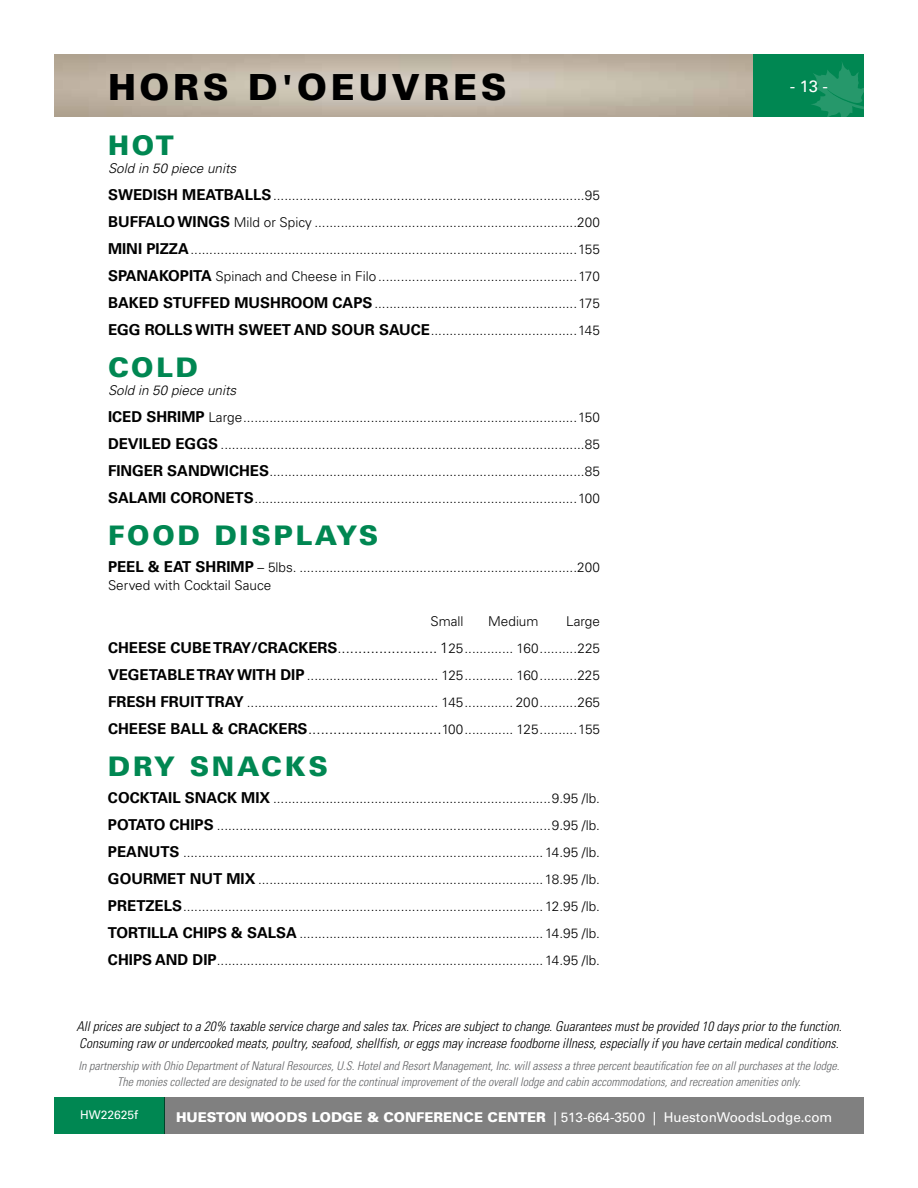
<style>
.page{position:relative;width:918px;height:1188px;background:#fff}
.page>*{position:absolute;margin:0;border:0;box-sizing:border-box;transform-origin:0 0}
.t1{font:900 36px "Univers LT Std";letter-spacing:.1em;color:#000}
.t2{font:900 27px "Univers LT Std";letter-spacing:.1em;color:#008752}
.t3{font:16.5px "Univers LT Std";color:#fff}
.t4{font:300 15px "Univers LT Std";color:#000}
.t5{font:300 13.5px/27px "Univers LT Std";color:#000}
.t6{font:italic 300 condensed 13.5px/16.2px "Univers LT Std";color:#000}
.t7{font:13.5px "Univers LT Std";color:#fff}
.t8{font:italic 300 condensed 12px/16.2px "Univers LT Std";color:#636466;text-align:center}
.t9{font:12px "Univers LT Std";color:#fff}
.s1{font-style:italic}
.s2{font-weight:700;font-size:15px}
.s3{font-size:15px}
.s4{font-weight:700}
.s5{font-size:13.5px}
.s6{font-weight:900}
</style>
<div class="page">
<img style="left:54px;top:54px;width:700px;height:63px">
<div style="left:754px;top:54px;width:110px;height:63px;background:#008752"></div>
<svg style="left:811px;top:63px;width:53px;height:54px"></svg>
<div style="left:54px;top:1097px;width:110px;height:37px;background:#008752"></div>
<div style="left:164px;top:1097px;width:700px;height:37px;background:#808080"></div>
<h1 class="t1" style="left:108px;top:64px;width:400px">HORS D'OEUVRES</h1>
<h2 class="t2" style="left:108px;top:128px;width:67px">HOT</h2>
<p class="t5" style="left:108px;top:155px;width:494px"><span class="s1">Sold in 50 piece units<br></span><span class="s2">SWEDISH MEATBALLS</span>...................................................................................95<br><span class="s2">BUFFALO WINGS</span> Mild or Spicy ......................................................................200<br><span class="s2">MINI PIZZA</span>.......................................................................................................155<br><span class="s2">SPANAKOPITA</span> Spinach and Cheese in Filo .....................................................170<br><span class="s2">BAKED STUFFED MUSHROOM CAPS</span>......................................................175<br><span class="s2">EGG ROLLS WITH SWEET AND SOUR SAUCE</span>.......................................145</p>
<h2 class="t2" style="left:108px;top:350px;width:92px">COLD</h2>
<p class="t5" style="left:108px;top:377px;width:494px"><span class="s1">Sold in 50 piece units<br></span><span class="s2">ICED SHRIMP</span> Large.........................................................................................150<br><span class="s2">DEVILED EGGS</span> .................................................................................................85<br><span class="s2">FINGER SANDWICHES</span>....................................................................................85<br><span class="s2">SALAMI CORONETS</span>......................................................................................100</p>
<h2 class="t2" style="left:108px;top:518px;width:272px">FOOD DISPLAYS</h2>
<p class="t5" style="left:108px;top:558px;width:493px;line-height:18px"><span class="s2">PEEL &amp; EAT SHRIMP</span> – 5lbs. ..........................................................................200<br>Served with Cocktail Sauce</p>
<p class="t5" style="left:431px;top:608px;width:34px">Small</p>
<p class="t5" style="left:488px;top:608px;width:52px">Medium</p>
<p class="t5" style="left:108px;top:608px;width:494px;text-align:justify;text-indent:458px">Large <span class="s2">CHEESE CUBE TRAY/CRACKERS</span><span class="s3">........................ 1</span>25............. 160..........225<br><span class="s2">VEGETABLE TRAY WITH DIP</span> ................................... 125............. 160..........225<br><span class="s2">FRESH FRUIT TRAY</span> ................................................... 145............. 200..........265</p>
<p class="t4" style="left:108px;top:720px;width:494px"><span class="s4">CHEESE BALL &amp; CRACKERS</span>................................<span class="s5">100............. 125..........155</span></p>
<h2 class="t2" style="left:108px;top:749px;width:222px">DRY SNACKS</h2>
<p class="t5" style="left:108px;top:785px;width:494px;text-align:justify"><span class="s2">COCKTAIL SNACK MIX</span> ..........................................................................9.95 /lb.<br><span class="s2">POTATO CHIPS</span> .........................................................................................9.95 /lb.<br><span class="s2">PEANUTS</span> ................................................................................................14.95 /lb.<br><span class="s2">GOURMET NUT MIX</span> ............................................................................18.95 /lb.<br><span class="s2">PRETZELS</span>................................................................................................12.95 /lb.<br><span class="s2">TORTILLA CHIPS &amp; SALSA</span> .................................................................14.95 /lb.<br><span class="s2">CHIPS AND DIP</span>.......................................................................................14.95 /lb.</p>
<p class="t3" style="left:790px;top:76px;width:40px">- 13 -</p>
<p class="t6" style="left:76px;top:1019px;width:767px">All prices are subject to a 20% taxable service charge and sales tax. Prices are subject to change. Guarantees must be provided 10 days prior to the function.<br>Consuming raw or undercooked meats, poultry, seafood, shellfish, or eggs may increase foodborne illness, especially if you have certain medical conditions.</p>
<p class="t8" style="left:79px;top:1057px;width:762px">In partnership with Ohio Department of Natural Resources, U.S. Hotel and Resort Management, Inc. will assess a three percent beautification fee on all purchases at the lodge.<br>The monies collected are designated to be used for the continual improvement of the overall lodge and cabin accommodations, and recreation amenities only.</p>
<p class="t9" style="left:80px;top:1108px;width:60px">HW22625f</p>
<p class="t7" style="left:176px;top:1109px;width:658px"><span class="s6">HUESTON WOODS LODGE &amp; CONFERENCE CENTER</span> | 513-664-3500 | HuestonWoodsLodge.com</p>
</div>
